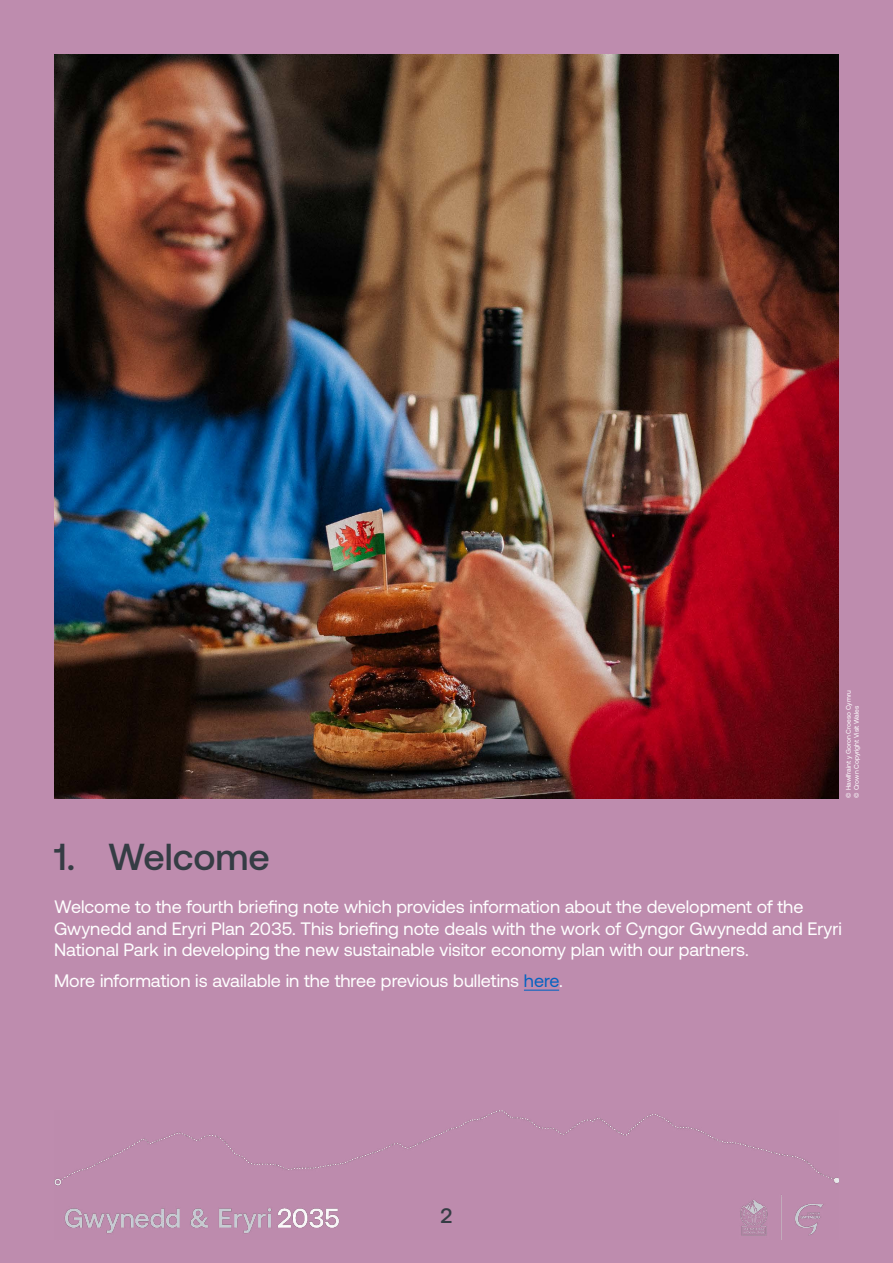
<style>
.page{position:relative;width:893px;height:1263px;background:#be8cae}
.page>*{position:absolute;margin:0;border:0;box-sizing:border-box;transform-origin:0 0}
.t1{font:500 37.5px "Aeonik";color:#353c44}
.t2{font:500 21px "Aeonik";color:#353c44}
.t3{font:18px/21.6px "Aeonik";color:#fff}
.t4{font:6.75px/8.1px "Aeonik";color:#fff}
.s1{color:#0563c1}
</style>
<div class="page">
<img style="left:54px;top:54px;width:785px;height:745px">
<img style="left:54px;top:1111px;width:785px;height:128px">
<hr style="left:524px;top:989px;width:35px;height:2px;background:#0563c1">
<p class="t4" style="left:844px;top:797px;width:109px;rotate:-90deg">© Hawlfraint y Goron Croeso Cymru © Crown Copyright Visit Wales</p>
<p class="t1" style="left:54px;top:836px;width:217px">1. Welcome</p>
<p class="t3" style="left:54px;top:896px;width:789px">Welcome to the fourth briefing note which provides information about the development of the<br>Gwynedd and Eryri Plan 2035. This briefing note deals with the work of Cyngor Gwynedd and Eryri<br>National Park in developing the new sustainable visitor economy plan with our partners.</p>
<p class="t3" style="left:54px;top:969px;width:510px">More information is available in the three previous bulletins <span class="s1">here</span>.</p>
<p class="t2" style="left:440px;top:1204px;width:13px">2</p>
</div>
